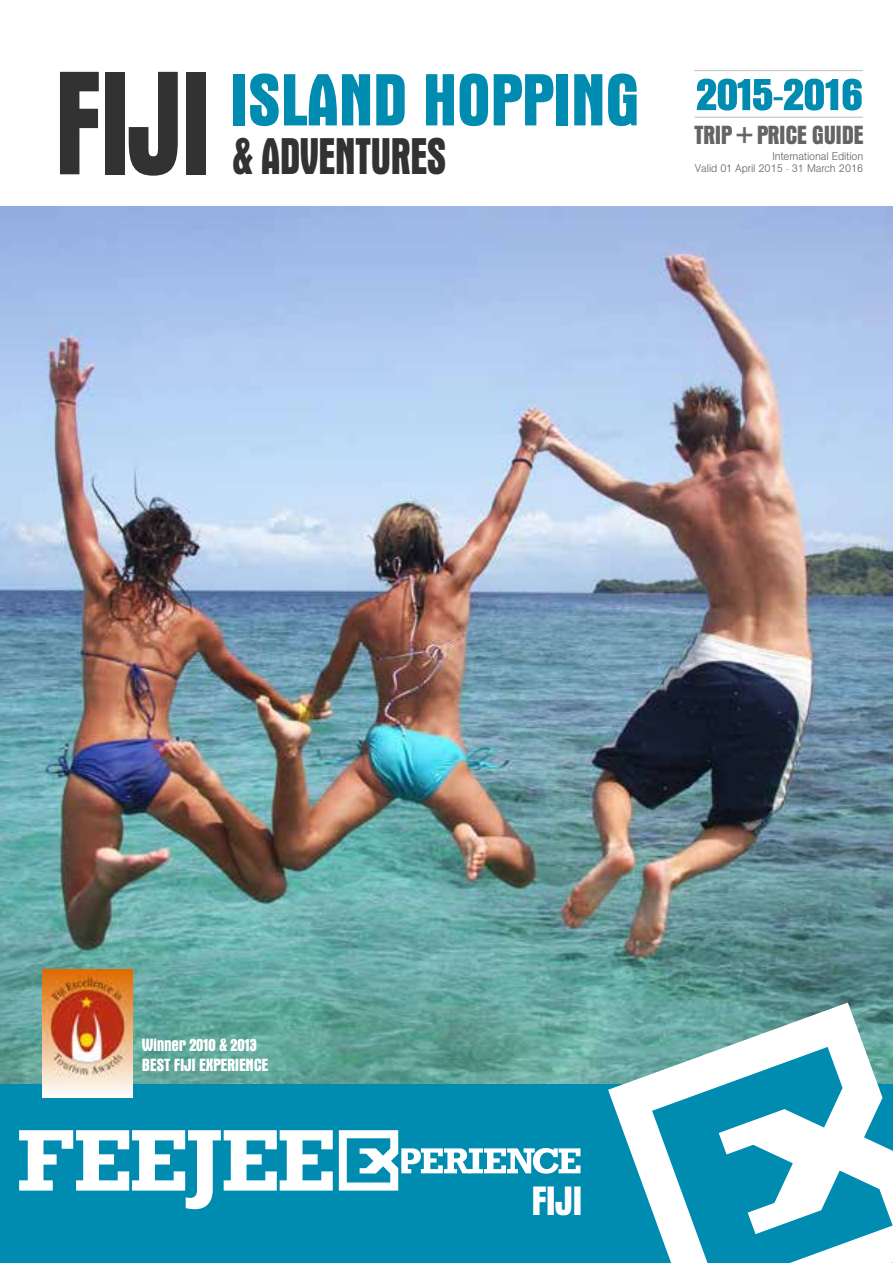
<style>
.page{position:relative;width:893px;height:1263px;background:#fff}
.page>*{position:absolute;margin:0;border:0;box-sizing:border-box;transform-origin:0 0}
.t1{font:700 condensed 75px "Aurora BT";letter-spacing:-.01em;color:#008bb1}
.t2{font:700 condensed 52.5px "Aurora BT";letter-spacing:-.02em;color:#323232;scale:.86 1}
.t3{font:700 condensed 46.5px "Aurora BT";letter-spacing:-.02em;color:#008bb1;scale:1.13 1}
.t4{font:700 condensed 41.7px "Aurora BT";color:#fff}
.t5{font:700 condensed 26.7px "Aurora BT";letter-spacing:-.02em;color:#646464}
.t6{font:700 condensed 18px/19.5px "Aurora BT";letter-spacing:-.02em;color:#fff}
.t7{font:300 10.95px/12px "AG Buch BQ";letter-spacing:-.005em;color:#646464;text-align:right}
.s1{font-size:150px;color:#323232}
.s2{font-size:24px}
.s3{font-size:7.5px}
</style>
<div class="page">
<img style="left:0;top:207px;width:893px;height:877px">
<div style="left:0;top:1084px;width:893px;height:179px;background:#008bb1"></div>
<svg style="left:608px;top:1002px;width:285px;height:208px"></svg>
<svg style="left:652px;top:1047px;width:241px;height:216px"></svg>
<svg style="left:19px;top:1130px;width:314px;height:79px"></svg>
<svg style="left:339px;top:1130px;width:241px;height:60px"></svg>
<hr style="left:694px;top:70px;width:169px;height:1px;background:#c8c8c8">
<hr style="left:695px;top:117px;width:168px;height:1px;background:#c8c8c8">
<img style="left:43px;top:970px;width:89px;height:127px">
<hr style="left:892px;top:0;width:1px;height:198px;background:#008bb1">
<h1 class="t1" style="left:54px;top:57px;width:587px"><span class="s1">FIJI</span> ISLAND HOPPING</h1>
<h2 class="t2" style="left:233px;top:127px;width:250px">&amp; ADVENTURES</h2>
<h3 class="t3" style="left:696px;top:68px;width:149px">2015<span class="s2">-</span>2016</h3>
<h3 class="t5" style="left:694px;top:120px;width:171px">TRIP + PRICE GUIDE</h3>
<p class="t7" style="left:695px;top:150px;width:170px">International Edition<br>Valid 01 April 2015 <span class="s3">-</span> 31 March 2016</p>
<h3 class="t6" style="left:142px;top:1035px;width:128px">Winner 2010 &amp; 2013<br>BEST FIJI EXPERIENCE</h3>
<h3 class="t4" style="left:531px;top:1177px;width:53px">FIJI</h3>
</div>
